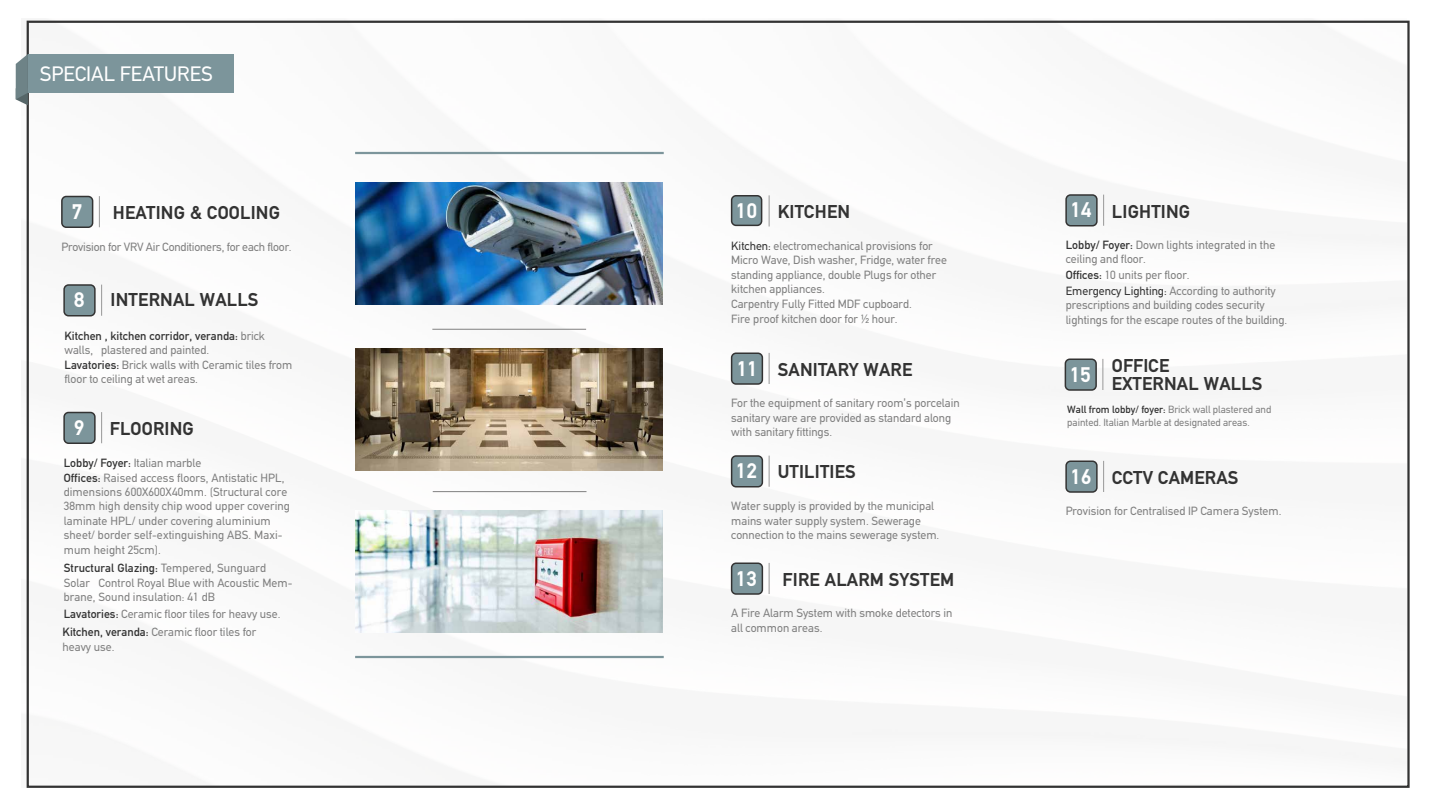
<style>
.page{position:relative;width:1440px;height:810px;background:#fff}
.page>*{position:absolute;margin:0;border:0;box-sizing:border-box;transform-origin:0 0}
.t1{font:700 21.38px "PF Din Text";letter-spacing:.01em;color:#fff}
.t2{font:21px "PF Din Text";color:#fff}
.t3{font:700 18.75px/18px "PF Din Text";letter-spacing:.01em;color:#333}
.t4{font:12px/14.4px "PF Din Text";color:#808080}
.t5{font:10.5px/12.6px "PF Din Text";color:#808080}
.s1{font-weight:500;color:#333}
.s2{color:#333}
.s3{font-size:21.38px;color:#fff}
</style>
<div class="page">
<img style="left:26px;top:20px;width:1381px;height:768px">
<div style="left:28px;top:54px;width:205px;height:39px;background:#7c959b"></div>
<svg style="left:16px;top:54px;width:12px;height:51px"></svg>
<hr style="left:355px;top:152px;width:309px;height:2px;background:#7c959b">
<hr style="left:432px;top:329px;width:154px;height:1px;background:#808080">
<hr style="left:433px;top:491px;width:153px;height:1px;background:#808080">
<hr style="left:355px;top:656px;width:309px;height:2px;background:#7c959b">
<div style="left:732px;top:196px;width:30px;height:29px;background:#7c959b;border-radius:4px"></div>
<div style="left:731px;top:195px;width:31px;height:31px;border:2px solid #333;border-radius:4px"></div>
<hr style="left:769px;top:195px;width:1px;height:31px;background:#989898">
<div style="left:732px;top:353px;width:30px;height:31px;background:#7c959b;border-radius:4px"></div>
<div style="left:731px;top:352px;width:32px;height:33px;border:2px solid #333;border-radius:4px"></div>
<hr style="left:769px;top:353px;width:1px;height:31px;background:#989898">
<div style="left:732px;top:456px;width:30px;height:31px;background:#7c959b;border-radius:4px"></div>
<div style="left:731px;top:455px;width:32px;height:33px;border:2px solid #333;border-radius:4px"></div>
<hr style="left:769px;top:456px;width:1px;height:31px;background:#989898">
<div style="left:1065px;top:359px;width:31px;height:31px;background:#7c959b;border-radius:4px"></div>
<div style="left:1065px;top:358px;width:32px;height:33px;border:2px solid #333;border-radius:4px"></div>
<hr style="left:1102px;top:359px;width:1px;height:31px;background:#989898">
<div style="left:64px;top:285px;width:31px;height:31px;background:#7c959b;border-radius:4px"></div>
<div style="left:63px;top:284px;width:33px;height:32px;border:2px solid #333;border-radius:4px"></div>
<hr style="left:101px;top:285px;width:1px;height:31px;background:#989898">
<div style="left:1066px;top:195px;width:31px;height:31px;background:#7c959b;border-radius:4px"></div>
<div style="left:1065px;top:194px;width:33px;height:32px;border:2px solid #333;border-radius:4px"></div>
<hr style="left:1103px;top:195px;width:1px;height:31px;background:#989898">
<div style="left:1066px;top:461px;width:31px;height:31px;background:#7c959b;border-radius:4px"></div>
<div style="left:1065px;top:460px;width:33px;height:33px;border:2px solid #333;border-radius:4px"></div>
<hr style="left:1103px;top:461px;width:1px;height:31px;background:#989898">
<div style="left:64px;top:412px;width:31px;height:31px;background:#7c959b;border-radius:4px"></div>
<div style="left:63px;top:412px;width:33px;height:32px;border:2px solid #333;border-radius:4px"></div>
<hr style="left:101px;top:412px;width:1px;height:31px;background:#989898">
<div style="left:62px;top:196px;width:31px;height:31px;background:#7c959b;border-radius:4px"></div>
<div style="left:61px;top:196px;width:32px;height:32px;border:2px solid #333;border-radius:4px"></div>
<hr style="left:99px;top:196px;width:1px;height:31px;background:#989898">
<div style="left:732px;top:563px;width:30px;height:31px;background:#7c959b;border-radius:4px"></div>
<div style="left:731px;top:562px;width:32px;height:33px;border:2px solid #333;border-radius:4px"></div>
<hr style="left:769px;top:563px;width:1px;height:31px;background:#989898">
<img style="left:356px;top:182px;width:307px;height:122px">
<img style="left:356px;top:511px;width:307px;height:122px">
<img style="left:356px;top:348px;width:307px;height:122px">
<h2 class="t2" style="left:40px;top:62px;width:175px">SPECIAL FEATURES</h2>
<h1 class="t1" style="left:1071px;top:198px;width:22px">14</h1>
<h1 class="t1" style="left:736px;top:198px;width:22px">10</h1>
<h1 class="t1" style="left:72px;top:199px;width:12px">7</h1>
<h3 class="t3" style="left:778px;top:202px;width:74px">KITCHEN</h3>
<h3 class="t3" style="left:113px;top:204px;width:169px">HEATING &amp; COOLING</h3>
<h3 class="t3" style="left:1112px;top:202px;width:80px">LIGHTING</h3>
<p class="t4" style="left:62px;top:239px;width:232px">Provision for VRV Air Conditioners, for each floor.</p>
<p class="t4" style="left:1066px;top:238px;width:211px"><span class="s1">Lobby/ Foyer:</span> Down lights integrated in the ceiling and floor.</p>
<p class="t4" style="left:1066px;top:267px;width:212px;line-height:15.8px"><span class="s1">Offices:</span> 10 units per floor.<br><span class="s2">Emergency Lighting:</span> According to authority</p>
<p class="t4" style="left:1066px;top:298px;width:223px">prescriptions and building codes security lightings for the escape routes of the building.</p>
<p class="t4" style="left:731px;top:239px;width:217px"><span class="s2">Kitchen:</span> electromechanical provisions for Micro Wave, Dish washer, Fridge, water free standing appliance, double Plugs for other kitchen appliances.</p>
<h3 class="t3" style="left:74px;top:290px;width:186px"><span class="s3">8</span> INTERNAL WALLS</h3>
<p class="t4" style="left:731px;top:296px;width:182px;line-height:15px">Carpentry Fully Fitted MDF cupboard.<br>Fire proof kitchen door for ½ hour.</p>
<p class="t4" style="left:64px;top:329px;width:229px"><span class="s1">Kitchen , kitchen corridor, veranda:</span> brick walls, plastered and painted.<br><span class="s1">Lavatories:</span> Brick walls with Ceramic tiles from floor to ceiling at wet areas.</p>
<h3 class="t3" style="left:74px;top:419px;width:121px"><span class="s3">9</span> FLOORING</h3>
<p class="t4" style="left:64px;top:455px;width:228px"><span class="s1">Lobby/ Foyer:</span> Italian marble<br><span class="s1">Offices:</span> Raised access floors, Antistatic HPL, dimensions 600X600X40mm. (Structural core 38mm high density chip wood upper covering laminate HPL/ under covering aluminium sheet/ border self-extinguishing ABS. Maxi&shy;mum height 25cm).</p>
<p class="t4" style="left:64px;top:561px;width:230px"><span class="s1">Structural Glazing:</span> Tempered, Sunguard<br>Solar Control Royal Blue with Acoustic Mem&shy;brane, Sound insulation: 41 dB</p>
<p class="t4" style="left:63px;top:604px;width:219px;line-height:18.6px"><span class="s1">Lavatories:</span> Ceramic floor tiles for heavy use.<br><span class="s1">Kitchen, veranda:</span> Ceramic floor tiles for</p>
<p class="t4" style="left:63px;top:640px;width:53px">heavy use.</p>
<h1 class="t1" style="left:737px;top:356px;width:22px">11</h1>
<h3 class="t3" style="left:778px;top:360px;width:136px">SANITARY WARE</h3>
<p class="t4" style="left:731px;top:396px;width:230px">For the equipment of sanitary room’s porcelain sanitary ware are provided as standard along with sanitary fittings.</p>
<h1 class="t1" style="left:736px;top:459px;width:22px">12</h1>
<h3 class="t3" style="left:778px;top:463px;width:80px">UTILITIES</h3>
<p class="t4" style="left:731px;top:499px;width:210px">Water supply is provided by the municipal mains water supply system. Sewerage connection to the mains sewerage system.</p>
<h1 class="t1" style="left:736px;top:566px;width:22px">13</h1>
<h3 class="t3" style="left:783px;top:571px;width:173px">FIRE ALARM SYSTEM</h3>
<p class="t4" style="left:731px;top:606px;width:223px">A Fire Alarm System with smoke detectors in all common areas.</p>
<h3 class="t3" style="left:1112px;top:357px;width:152px;text-indent:-42px"><span class="s3">15</span> OFFICE<br>EXTERNAL WALLS</h3>
<p class="t5" style="left:1067px;top:403px;width:205px"><span class="s1">Wall from lobby/ foyer:</span> Brick wall plastered and painted. Italian Marble at designated areas.</p>
<h3 class="t3" style="left:1071px;top:468px;width:169px"><span class="s3">16</span> CCTV CAMERAS</h3>
<p class="t4" style="left:1066px;top:504px;width:217px">Provision for Centralised IP Camera System.</p>
</div>
